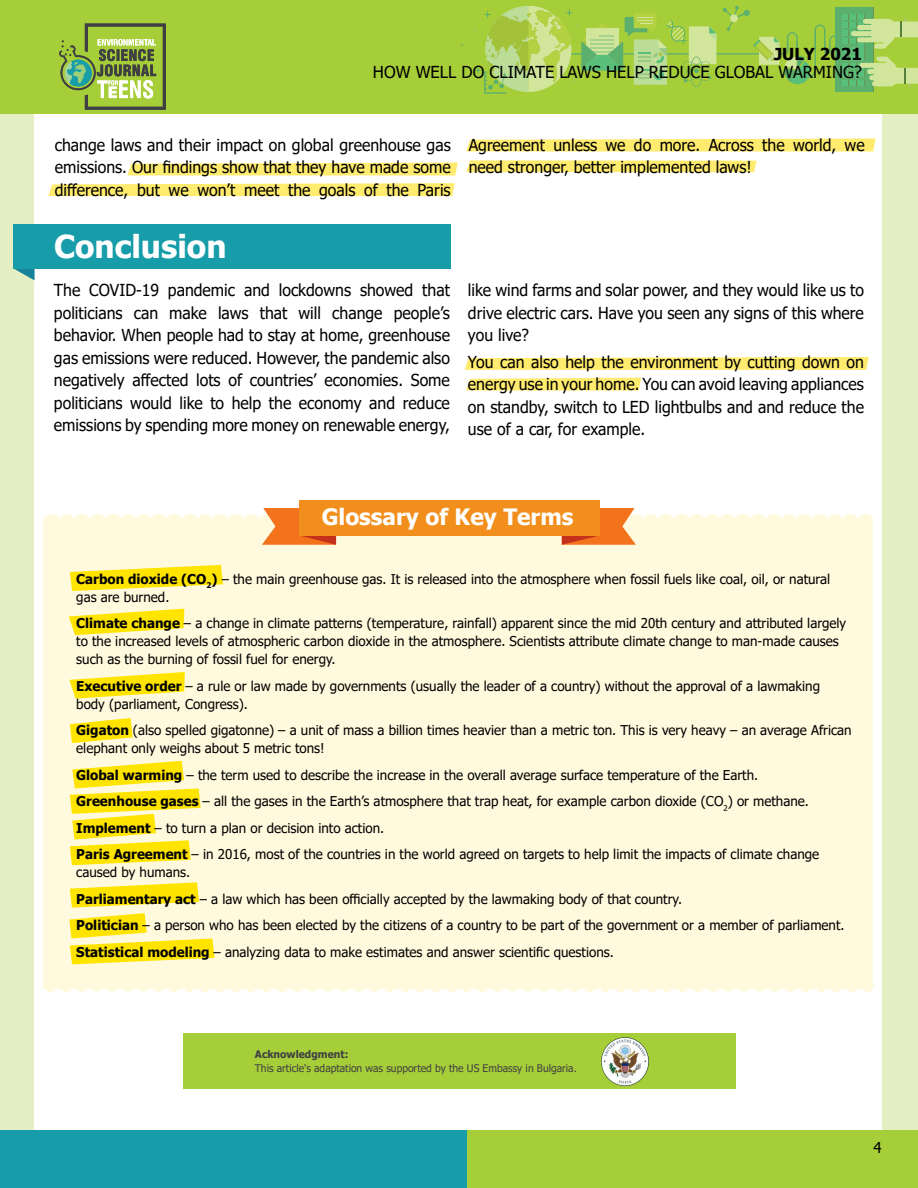
<style>
.page{position:relative;width:918px;height:1188px;background:#e4f0c3}
.page>*{position:absolute;margin:0;border:0;box-sizing:border-box;transform-origin:0 0}
.t1{font:700 31.5px "Tahoma";color:#fff}
.t2{font:700 22.5px "Tahoma";color:#fff}
.t3{font:16.5px/22.5px "Tahoma";color:#000;text-align:justify;scale:.96 1}
.t4{font:16.5px "Tahoma";color:#000}
.t5{font:700 16.5px "Tahoma";color:#000}
.t6{font:15px "Tahoma";color:#000}
.t7{font:13.5px/26.5px "Tahoma";color:#000}
.t8{font:10.5px "Tahoma";color:#414042}
.t9{font:700 10.5px "Tahoma";color:#414042}
.s1{font-weight:700}
</style>
<div class="page">
<div style="left:34px;top:113px;width:847px;height:1028px;background:#fff"></div>
<div style="left:0;top:0;width:918px;height:114px;background:#a6ce39"></div>
<svg style="left:127px;top:163px;width:331px;height:13px;background:#ffec77"></svg>
<svg style="left:466px;top:139px;width:410px;height:13px;background:#ffec76"></svg>
<svg style="left:465px;top:357px;width:404px;height:13px;background:#ffec75"></svg>
<svg style="left:48px;top:183px;width:407px;height:13px;background:#ffec77"></svg>
<svg style="left:466px;top:160px;width:291px;height:12px;background:#ffec75"></svg>
<svg style="left:466px;top:378px;width:175px;height:13px;background:#ffec77"></svg>
<div style="left:450px;top:1130px;width:468px;height:58px;background:#a6ce39"></div>
<div style="left:0;top:1130px;width:466px;height:58px;background:#169da9"></div>
<div style="left:835px;top:7px;width:38px;height:85px;background:#5cb06d"></div>
<div style="left:867px;top:69px;width:23px;height:5px;background:#d2e69b;border-radius:2px"></div>
<div style="left:874px;top:63px;width:23px;height:23px;background:#d2e69b;border-radius:6px"></div>
<div style="left:872px;top:81px;width:17px;height:5px;background:#d2e69b;border-radius:2px"></div>
<div style="left:869px;top:75px;width:24px;height:5px;background:#d2e69b;border-radius:2px"></div>
<div style="left:859px;top:63px;width:24px;height:5px;background:#d2e69b;border-radius:2px"></div>
<div style="left:871px;top:19px;width:24px;height:23px;background:#d2e69b;border-radius:6px"></div>
<div style="left:863px;top:19px;width:23px;height:5px;background:#d2e69b;border-radius:2px"></div>
<div style="left:857px;top:25px;width:23px;height:5px;background:#d2e69b;border-radius:2px"></div>
<div style="left:857px;top:37px;width:23px;height:5px;background:#d2e69b;border-radius:2px"></div>
<div style="left:851px;top:31px;width:23px;height:5px;background:#d2e69b;border-radius:2px"></div>
<svg style="left:876px;top:57px;width:42px;height:30px"></svg>
<svg style="left:874px;top:18px;width:44px;height:31px"></svg>
<svg style="left:473px;top:6px;width:392px;height:88px"></svg>
<svg style="left:59px;top:24px;width:107px;height:86px"></svg>
<svg style="left:46px;top:985px;width:829px;height:8px"></svg>
<div style="left:43px;top:518px;width:830px;height:471px;background:#fffade"></div>
<svg style="left:69px;top:609px;width:115px;height:26px"></svg>
<svg style="left:69px;top:672px;width:116px;height:27px"></svg>
<svg style="left:70px;top:565px;width:153px;height:26px"></svg>
<svg style="left:70px;top:718px;width:63px;height:25px"></svg>
<svg style="left:70px;top:761px;width:131px;height:104px"></svg>
<svg style="left:69px;top:882px;width:146px;height:82px"></svg>
<svg style="left:44px;top:508px;width:829px;height:37px"></svg>
<div style="left:299px;top:500px;width:300px;height:36px;background:#f28f1c"></div>
<svg style="left:14px;top:269px;width:21px;height:11px"></svg>
<div style="left:14px;top:224px;width:437px;height:45px;background:#169da9"></div>
<div style="left:183px;top:1034px;width:552px;height:55px;background:#a6ce39"></div>
<img style="left:601px;top:1038px;width:48px;height:47px">
<p class="t5" style="left:774px;top:43px;width:89px">JULY 2021</p>
<p class="t4" style="left:373px;top:61px;width:491px">HOW WELL DO CLIMATE LAWS HELP REDUCE GLOBAL WARMING?</p>
<p class="t3" style="left:55px;top:134px;width:414px">change laws and their impact on global greenhouse gas emissions. Our findings show that they have made some difference, but we won’t meet the goals of the Paris</p>
<p class="t3" style="left:469px;top:134px;width:414px">Agreement unless we do more. Across the world, we need stronger, better implemented laws!</p>
<h1 class="t1" style="left:54px;top:225px;width:174px">Conclusion</h1>
<p class="t3" style="left:54px;top:280px;width:414px">The COVID-19 pandemic and lockdowns showed that politicians can make laws that will change people’s behavior. When people had to stay at home, greenhouse gas emissions were reduced. However, the pandemic also negatively affected lots of countries’ economies. Some politicians would like to help the economy and reduce emissions by spending more money on renewable energy,</p>
<p class="t3" style="left:468px;top:280px;width:414px">like wind farms and solar power, and they would like us to drive electric cars. Have you seen any signs of this where you live?</p>
<p class="t3" style="left:468px;top:352px;width:414px">You can also help the environment by cutting down on energy use in your home. You can avoid leaving appliances on standby, switch to LED lightbulbs and and reduce the use of a car, for example.</p>
<h2 class="t2" style="left:322px;top:501px;width:253px">Glossary of Key Terms</h2>
<p class="t7" style="left:76px;top:571px;width:756px;line-height:18px"><span class="s1">Carbon dioxide (CO</span><sub>2</sub><span class="s1">)</span> – the main greenhouse gas. It is released into the atmosphere when fossil fuels like coal, oil, or natural gas are burned.</p>
<p class="t7" style="left:76px;top:615px;width:771px;line-height:18px"><span class="s1">Climate change</span> – a change in climate patterns (temperature, rainfall) apparent since the mid 20th century and attributed largely to the increased levels of atmospheric carbon dioxide in the atmosphere. Scientists attribute climate change to man-made causes such as the burning of fossil fuel for energy.</p>
<p class="t7" style="left:76px;top:678px;width:745px;line-height:18px"><span class="s1">Executive order</span> – a rule or law made by governments (usually the leader of a country) without the approval of a lawmaking body (parliament, Congress).</p>
<p class="t7" style="left:76px;top:722px;width:777px;line-height:18px"><span class="s1">Gigaton</span> (also spelled gigatonne) – a unit of mass a billion times heavier than a metric ton. This is very heavy – an average African elephant only weighs about 5 metric tons!</p>
<p class="t7" style="left:76px;top:762px;width:745px"><span class="s1">Global warming</span> – the term used to describe the increase in the overall average surface temperature of the Earth.<br><span class="s1">Greenhouse gases</span> – all the gases in the Earth’s atmosphere that trap heat, for example carbon dioxide (CO<sub>2</sub>) or methane.<br><span class="s1">Implement</span> – to turn a plan or decision into action.<br><span class="s1">Paris Agreement</span> – in 2016, most of the countries in the world agreed on targets to help limit the impacts of climate change</p>
<p class="t7" style="left:76px;top:860px;width:770px">caused by humans.<br><span class="s1">Parliamentary act</span> – a law which has been officially accepted by the lawmaking body of that country.<br><span class="s1">Politician</span> – a person who has been elected by the citizens of a country to be part of the government or a member of parliament.<br><span class="s1">Statistical modeling</span> – analyzing data to make estimates and answer scientific questions.</p>
<p class="t9" style="left:255px;top:1047px;width:95px">Acknowledgment:</p>
<p class="t8" style="left:255px;top:1061px;width:323px">This article's adaptation was supported by the US Embassy in Bulgaria.</p>
<p class="t6" style="left:874px;top:1137px;width:10px">4</p>
</div>
